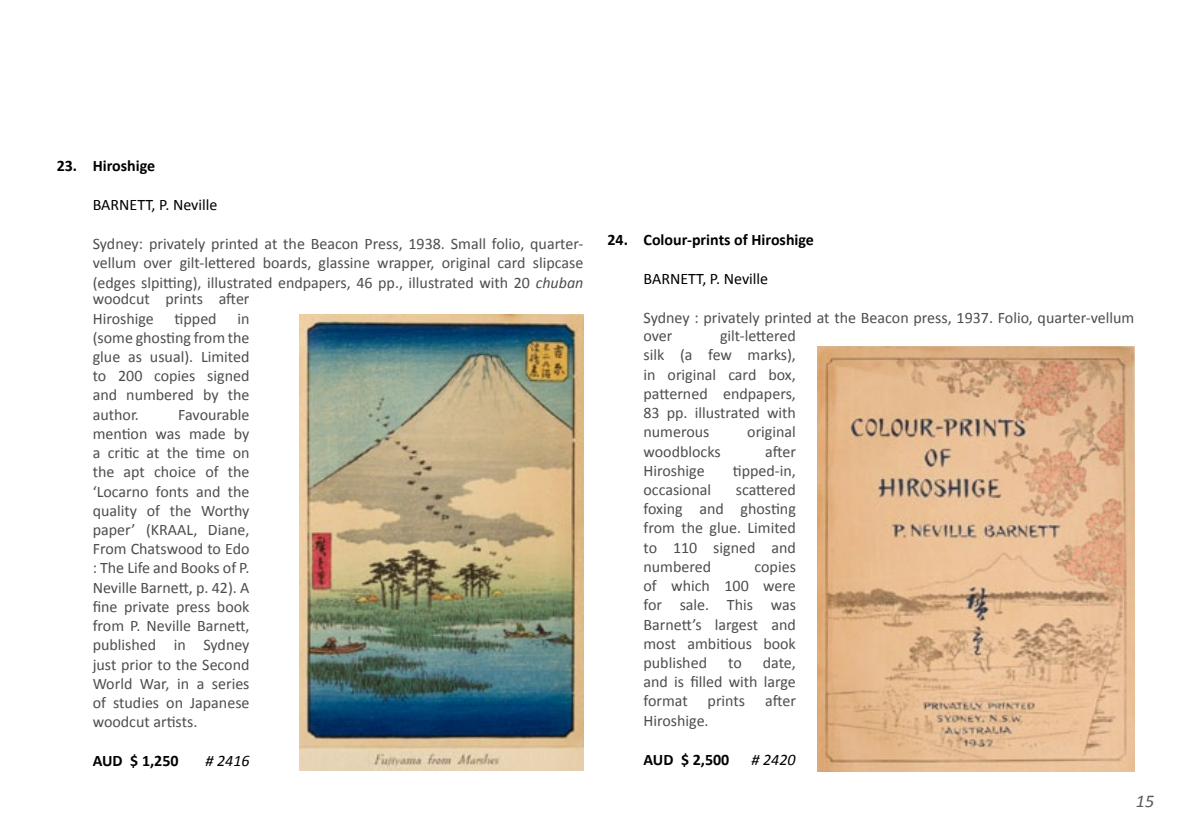
<style>
.page{position:relative;width:1191px;height:840px;background:#fff}
.page>*{position:absolute;margin:0;border:0;box-sizing:border-box;transform-origin:0 0}
.t1{font:italic 18px "Calibri";color:#58595b}
.t2{font:16px/19.2px "Calibri";color:#4d4d4f;text-align:justify}
.t3{font:700 16px "Calibri";color:#000}
.t4{font:16px "Calibri";color:#000}
.t5{font:italic 16px "Calibri";color:#000}
.s1{font-style:italic}
</style>
<div class="page">
<img style="left:299px;top:314px;width:284px;height:455px">
<img style="left:817px;top:346px;width:317px;height:425px">
<p class="t3" style="left:57px;top:155px;width:100px">23. Hiroshige</p>
<p class="t4" style="left:93px;top:194px;width:126px">BARNETT, P. Neville</p>
<p class="t2" style="left:93px;top:234px;width:492px">Sydney: privately printed at the Beacon Press, 1938. Small folio, quarter&shy;vellum over gilt-lettered boards, glassine wrapper, original card slipcase (edges slpitting), illustrated endpapers, 46 pp., illustrated with 20 <span class="s1">chuban</span></p>
<p class="t2" style="left:93px;top:289px;width:158px">woodcut prints after<br>Hiroshige</p>
<p class="t2" style="left:175px;top:308px;width:44px">tipped</p>
<p class="t2" style="left:93px;top:308px;width:158px;text-indent:145px">in (some ghosting from the glue as usual). Limited to 200 copies signed and numbered by the author.</p>
<p class="t2" style="left:93px;top:404px;width:158px;text-indent:86px">Favourable mention was made by a critic at the time on the apt choice of the ‘Locarno fonts and the quality of the Worthy paper’ (KRAAL, Diane, From Chatswood to Edo : The Life and Books of P.<br>Neville Barnett, p. 42). A fine private press book from P. Neville Barnett, published in Sydney just prior to the Second World War, in a series of studies on Japanese woodcut artists.</p>
<p class="t3" style="left:93px;top:750px;width:87px">AUD $ 1,250</p>
<p class="t5" style="left:205px;top:749px;width:46px"># 2416</p>
<p class="t3" style="left:607px;top:229px;width:208px">24. Colour-prints of Hiroshige</p>
<p class="t4" style="left:643px;top:268px;width:126px">BARNETT, P. Neville</p>
<p class="t2" style="left:643px;top:309px;width:492px;line-height:18px">Sydney : privately printed at the Beacon press, 1937. Folio, quarter-vellum over</p>
<p class="t2" style="left:643px;top:326px;width:154px;text-indent:76px">gilt-lettered silk (a few marks), in original card box, patterned endpapers, 83 pp. illustrated with numerous</p>
<p class="t2" style="left:747px;top:422px;width:50px">original</p>
<p class="t2" style="left:643px;top:441px;width:79px">woodblocks</p>
<p class="t2" style="left:765px;top:441px;width:32px">after</p>
<p class="t2" style="left:643px;top:460px;width:63px">Hiroshige</p>
<p class="t2" style="left:733px;top:460px;width:65px">tipped-in,</p>
<p class="t2" style="left:643px;top:480px;width:69px">occasional</p>
<p class="t2" style="left:643px;top:480px;width:154px;text-indent:92px">scattered foxing and ghosting from the glue. Limited to 110 signed and numbered</p>
<p class="t2" style="left:643px;top:556px;width:154px;text-indent:111px">copies of which 100 were for sale. This was Barnett’s largest and most ambitious book published</p>
<p class="t2" style="left:643px;top:652px;width:154px;text-indent:119px">date, and is filled with large format prints after Hiroshige.</p>
<p class="t3" style="left:643px;top:748px;width:87px">AUD $ 2,500</p>
<p class="t5" style="left:751px;top:748px;width:46px"># 2420</p>
<p class="t2" style="left:728px;top:652px;width:15px">to</p>
<p class="t1" style="left:1136px;top:788px;width:20px">15</p>
</div>
